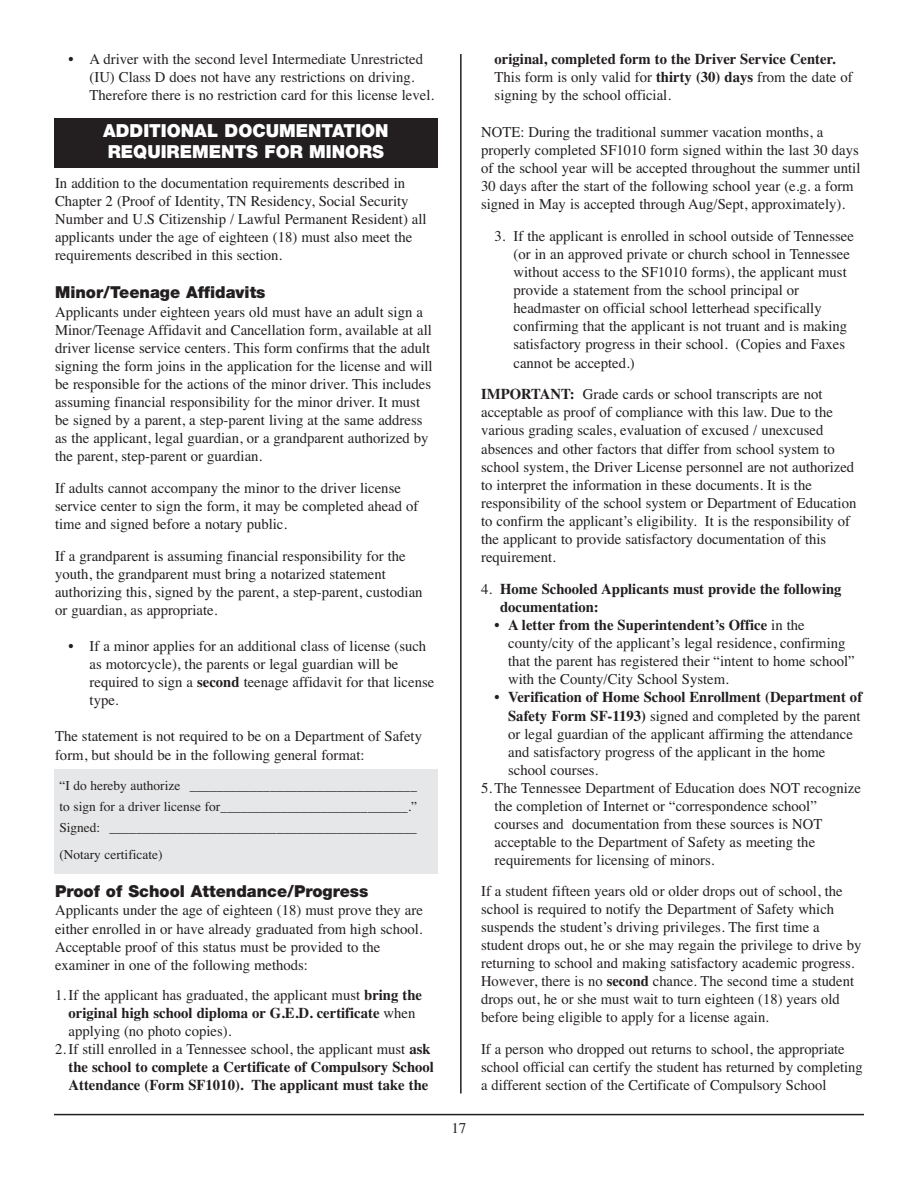
<style>
.page{position:relative;width:918px;height:1188px;background:#fff}
.page>*{position:absolute;margin:0;border:0;box-sizing:border-box;transform-origin:0 0}
.t1{font:900 18px/21.6px "Helvetica Neue";color:#fff}
.t2{font:900 16.5px "Helvetica Neue";color:#231f20}
.t3{font:15px/18.1px "Times";color:#231f20}
.t4{font:700 15px/18.1px "Times";color:#231f20}
.t5{font:13.5px/21px "Times";color:#231f20;text-align:justify}
.s1{font-weight:700}
.s2{font-weight:400}
</style>
<div class="page">
<hr style="left:460px;top:54px;width:2px;height:1040px;background:#231f20">
<hr style="left:54px;top:1114px;width:810px;height:1px;background:#231f20">
<div style="left:54px;top:769px;width:384px;height:105px;background:#e6e7e8"></div>
<div style="left:54px;top:118px;width:384px;height:49px;background:#231f20"></div>
<p class="t3" style="left:90px;top:52px;width:346px;text-indent:-21px">• A driver with the second level Intermediate Unrestricted (IU) Class D does not have any restrictions on driving.<br>Therefore there is no restriction card for this license level.</p>
<p class="t1" style="left:103px;top:121px;width:287px">ADDITIONAL DOCUMENTATION<br>REQUIREMENTS FOR MINORS</p>
<p class="t3" style="left:55px;top:175px;width:373px">In addition to the documentation requirements described in Chapter 2 (Proof of Identity, TN Residency, Social Security Number and U.S Citizenship / Lawful Permanent Resident) all applicants under the age of eighteen (18) must also meet the requirements described in this section.</p>
<p class="t2" style="left:55px;top:286px;width:212px">Minor/Teenage Affidavits</p>
<p class="t3" style="left:55px;top:304px;width:379px">Applicants under eighteen years old must have an adult sign a Minor/Teenage Affidavit and Cancellation form, available at all driver license service centers. This form confirms that the adult signing the form joins in the application for the license and will be responsible for the actions of the minor driver. This includes assuming financial responsibility for the minor driver. It must be signed by a parent, a step-parent living at the same address as the applicant, legal guardian, or a grandparent authorized by the parent, step-parent or guardian.</p>
<p class="t3" style="left:55px;top:480px;width:365px">If adults cannot accompany the minor to the driver license service center to sign the form, it may be completed ahead of time and signed before a notary public.</p>
<p class="t3" style="left:55px;top:548px;width:369px">If a grandparent is assuming financial responsibility for the youth, the grandparent must bring a notarized statement authorizing this, signed by the parent, a step-parent, custodian or guardian, as appropriate.</p>
<p class="t3" style="left:90px;top:638px;width:346px;text-indent:-21px">• If a minor applies for an additional class of license (such as motorcycle), the parents or legal guardian will be required to sign a <span class="s1">second</span> teenage affidavit for that license type.</p>
<p class="t3" style="left:55px;top:729px;width:368px">The statement is not required to be on a Department of Safety form, but should be in the following general format:</p>
<p class="t5" style="left:59px;top:776px;width:359px">“I do hereby authorize __________________________________ to sign for a driver license for____________________________.” Signed: ______________________________________________</p>
<p class="t5" style="left:59px;top:845px;width:105px">(Notary certificate)</p>
<p class="t2" style="left:55px;top:885px;width:315px">Proof of School Attendance/Progress</p>
<p class="t3" style="left:55px;top:903px;width:369px">Applicants under the age of eighteen (18) must prove they are either enrolled in or have already graduated from high school.<br>Acceptable proof of this status must be provided to the examiner in one of the following methods:</p>
<p class="t3" style="left:69px;top:987px;width:355px;text-indent:-13px">1. If the applicant has graduated, the applicant must <span class="s1">bring the original high school diploma or G.E.D. certificate</span> when applying (no photo copies).</p>
<p class="t4" style="left:69px;top:1041px;width:367px;text-indent:-14px"><span class="s2">2. If still enrolled in a Tennessee school, the applicant must</span> ask the school to complete a Certificate of Compulsory School<br>Attendance (Form SF1010). The applicant must take the</p>
<p class="t3" style="left:451px;top:1120px;width:16px">17</p>
<p class="t3" style="left:495px;top:52px;width:359px"><span class="s1">original, completed form to the Driver Service Center.<br></span>This form is only valid for <span class="s1">thirty (30) days</span> from the date of signing by the school official.</p>
<p class="t3" style="left:481px;top:124px;width:381px">NOTE: During the traditional summer vacation months, a properly completed SF1010 form signed within the last 30 days of the school year will be accepted throughout the summer until 30 days after the start of the following school year (e.g. a form signed in May is accepted through Aug/Sept, approximately).</p>
<p class="t3" style="left:514px;top:228px;width:342px;text-indent:-19px">3. If the applicant is enrolled in school outside of Tennessee (or in an approved private or church school in Tennessee without access to the SF1010 forms), the applicant must provide a statement from the school principal or headmaster on official school letterhead specifically confirming that the applicant is not truant and is making satisfactory progress in their school. (Copies and Faxes cannot be accepted.)</p>
<p class="t3" style="left:481px;top:387px;width:377px"><span class="s1">IMPORTANT:</span> Grade cards or school transcripts are not acceptable as proof of compliance with this law. Due to the various grading scales, evaluation of excused / unexcused absences and other factors that differ from school system to school system, the Driver License personnel are not authorized to interpret the information in these documents. It is the responsibility of the school system or Department of Education to confirm the applicant’s eligibility. It is the responsibility of the applicant to provide satisfactory documentation of this requirement.</p>
<p class="t4" style="left:500px;top:581px;width:343px;text-indent:-19px"><span class="s2">4.</span> Home Schooled Applicants must provide the following documentation:</p>
<p class="t3" style="left:508px;top:617px;width:348px;text-indent:-14px">• <span class="s1">A letter from the Superintendent’s Office</span> in the county/city of the applicant’s legal residence, confirming that the parent has registered their “intent to home school” with the County/City School System.</p>
<p class="t3" style="left:508px;top:690px;width:356px;text-indent:-14px">• <span class="s1">Verification of Home School Enrollment (Department of Safety Form SF-1193)</span> signed and completed by the parent or legal guardian of the applicant affirming the attendance and satisfactory progress of the applicant in the home school courses.</p>
<p class="t3" style="left:495px;top:780px;width:368px;text-indent:-14px">5. The Tennessee Department of Education does NOT recognize the completion of Internet or “correspondence school” courses and documentation from these sources is NOT acceptable to the Department of Safety as meeting the requirements for licensing of minors.</p>
<p class="t3" style="left:481px;top:883px;width:382px">If a student fifteen years old or older drops out of school, the school is required to notify the Department of Safety which suspends the student’s driving privileges. The first time a student drops out, he or she may regain the privilege to drive by returning to school and making satisfactory academic progress.<br>However, there is no <span class="s1">second</span> chance. The second time a student drops out, he or she must wait to turn eighteen (18) years old before being eligible to apply for a license again.</p>
<p class="t3" style="left:481px;top:1041px;width:383px">If a person who dropped out returns to school, the appropriate school official can certify the student has returned by completing a different section of the Certificate of Compulsory School</p>
</div>
